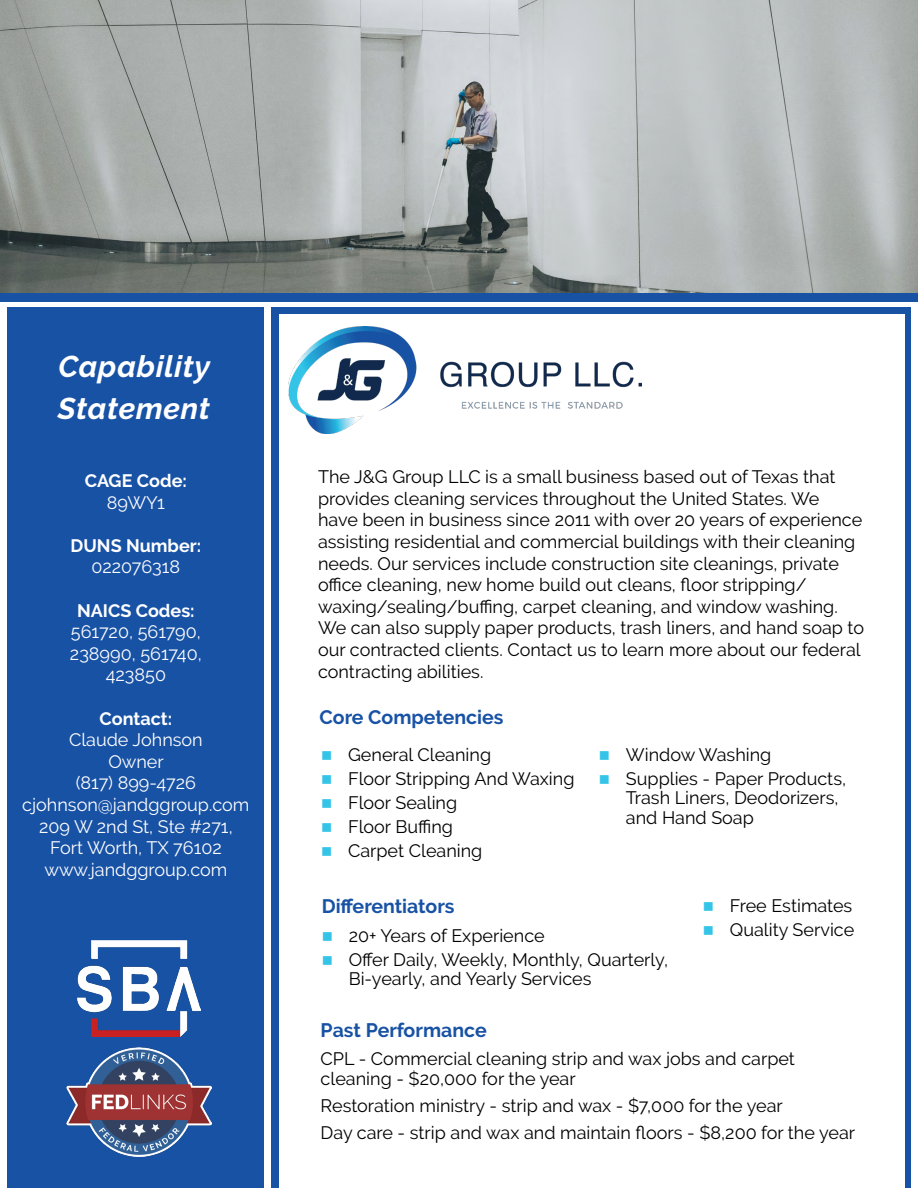
<style>
.page{position:relative;width:918px;height:1188px;background:#fff}
.page>*{position:absolute;margin:0;border:0;box-sizing:border-box;transform-origin:0 0}
.t1{font:italic 700 30px/42px "Raleway";letter-spacing:.025em;color:#fff}
.t2{font:700 19.5px "Raleway";color:#1852a5}
.t3{font:18px/21.6px "Raleway";color:#000101}
.t4{font:18px/24px "Raleway";color:#000}
.t5{font:18px/21.6px "Raleway";color:#fff;text-align:center}
.t6{font:700 18px "Raleway";color:#fff}
</style>
<div class="page">
<div style="left:0;top:311px;width:278px;height:877px;background:#1852a5"></div>
<img style="left:0;top:0;width:918px;height:293px">
<div style="left:0;top:293px;width:918px;height:9px;background:#1852a5"></div>
<div style="left:0;top:307px;width:911px;height:7px;background:#1852a5"></div>
<div style="left:265px;top:306px;width:6px;height:882px;background:#fff"></div>
<div style="left:0;top:306px;width:7px;height:882px;background:#fff"></div>
<div style="left:905px;top:310px;width:6px;height:878px;background:#1852a5"></div>
<img style="left:67px;top:1048px;width:144px;height:109px">
<img style="left:77px;top:941px;width:123px;height:95px">
<img style="left:288px;top:327px;width:354px;height:107px">
<h1 class="t1" style="left:58px;top:346px;width:154px">Capability<br>Statement</h1>
<p class="t6" style="left:85px;top:470px;width:104px">CAGE Code:</p>
<p class="t5" style="left:107px;top:491px;width:59px">89WY1</p>
<p class="t6" style="left:71px;top:535px;width:132px">DUNS Number:</p>
<p class="t5" style="left:91px;top:556px;width:90px">022076318</p>
<p class="t6" style="left:77px;top:600px;width:119px">NAICS Codes:</p>
<p class="t5" style="left:70px;top:621px;width:133px">561720, 561790,<br>238990, 561740,<br>423850</p>
<p class="t6" style="left:99px;top:708px;width:74px">Contact:</p>
<p class="t5" style="left:22px;top:729px;width:229px">Claude Johnson<br>Owner<br>(817) 899-4726 cjohnson@jandggroup.com<br>209 W 2nd St, Ste #271,<br>Fort Worth, TX 76102 www.jandggroup.com</p>
<p class="t3" style="left:318px;top:466px;width:547px">The J&amp;G Group LLC is a small business based out of Texas that provides cleaning services throughout the United States. We<br>have been in business since 2011 with over 20 years of experience assisting residential and commercial buildings with their cleaning needs. Our services include construction site cleanings, private office cleaning, new home build out cleans, floor stripping/ waxing/sealing/buffing, carpet cleaning, and window washing.<br>We can also supply paper products, trash liners, and hand soap to our contracted clients. Contact us to learn more about our federal contracting abilities.</p>
<p class="t2" style="left:320px;top:706px;width:185px">Core Competencies</p>
<p class="t4" style="left:348px;top:742px;width:228px">General Cleaning<br>Floor Stripping And Waxing<br>Floor Sealing<br>Floor Buffing<br>Carpet Cleaning</p>
<p class="t4" style="left:626px;top:742px;width:222px">Window Washing<br>Supplies - Paper Products,</p>
<p class="t4" style="left:626px;top:788px;width:214px;line-height:19.5px">Trash Liners, Deodorizers, and Hand Soap</p>
<p class="t2" style="left:322px;top:895px;width:134px">Differentiators</p>
<p class="t4" style="left:349px;top:923px;width:321px">20+ Years of Experience<br>Offer Daily, Weekly, Monthly, Quarterly,</p>
<p class="t4" style="left:349px;top:967px;width:244px">Bi-yearly, and Yearly Services</p>
<p class="t4" style="left:730px;top:893px;width:126px">Free Estimates<br>Quality Service</p>
<p class="t2" style="left:321px;top:1019px;width:168px">Past Performance</p>
<p class="t3" style="left:321px;top:1049px;width:476px;line-height:19.5px">CPL - Commercial cleaning strip and wax jobs and carpet cleaning - $20,000 for the year</p>
<p class="t3" style="left:321px;top:1092px;width:536px;line-height:27px">Restoration ministry - strip and wax - $7,000 for the year<br>Day care - strip and wax and maintain floors - $8,200 for the year</p>
</div>
